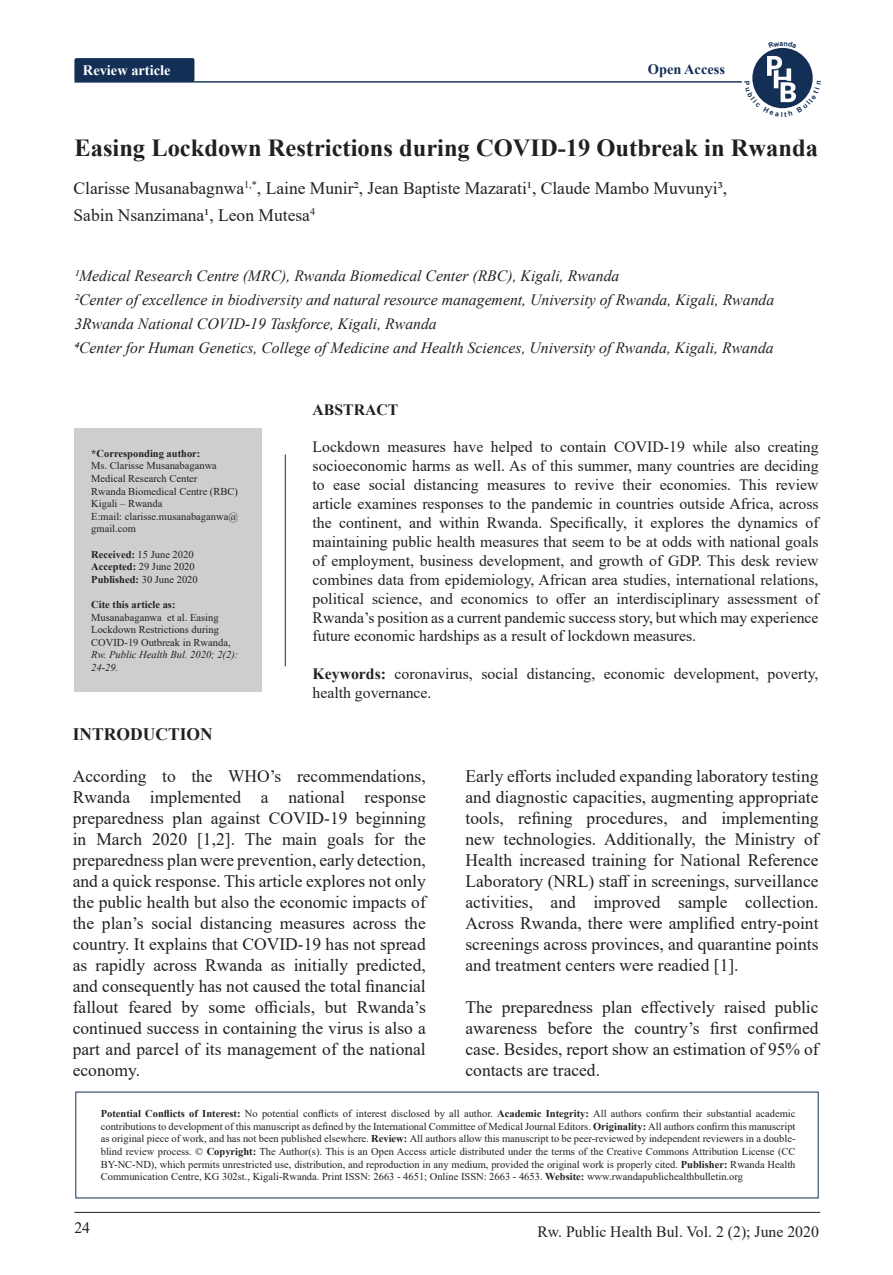
<style>
.page{position:relative;width:893px;height:1275px;background:#fff}
.page>*{position:absolute;margin:0;border:0;box-sizing:border-box;transform-origin:0 0}
.t1{font:700 24.5px "Times New Roman";color:#231f20}
.t2{font:17.5px/21px "Times New Roman";color:#231f20;text-align:justify}
.t3{font:700 17.5px "Times New Roman";color:#231f20}
.t4{font:15.75px/18.9px "Times New Roman";color:#231f20;text-align:justify}
.t5{font:italic 15.75px "Times New Roman";color:#231f20}
.t6{font:700 15.75px "Times New Roman";color:#231f20}
.t7{font:700 14.35px "Times New Roman";color:#fff}
.t8{font:700 14.35px "Times New Roman";color:#132f56}
.t9{font:10.5px/12.6px "Times New Roman";color:#231f20}
.t10{font:700 10.5px "Times New Roman";color:#231f20}
.s1{font-weight:700}
.s2{font-weight:400}
.s3{font-style:italic}
</style>
<div class="page">
<hr style="left:74px;top:1212px;width:746px;height:1px;background:#231f20">
<hr style="left:74px;top:81px;width:668px;height:2px;background:#132f56">
<div style="left:752px;top:48px;width:61px;height:60px;background:#132f56;border-radius:50%"></div>
<div style="left:74px;top:58px;width:120px;height:24px;background:#132f56;border-radius:2px"></div>
<div style="left:74px;top:429px;width:188px;height:263px;background:#cdced0"></div>
<hr style="left:285px;top:454px;width:1px;height:212px;background:#122f55">
<svg style="left:752px;top:56px;width:61px;height:53px"></svg>
<p class="t7" style="left:83px;top:60px;width:89px">Review article</p>
<p class="t8" style="left:648px;top:59px;width:79px">Open Access</p>
<p class="t1" style="left:74px;top:131px;width:745px">Easing Lockdown Restrictions during COVID-19 Outbreak in Rwanda</p>
<p class="t2" style="left:74px;top:177px;width:655px">Clarisse Musanabagnwa<sup>1,*</sup>, Laine Munir2, Jean Baptiste Mazarati1, Claude Mambo Muvunyi3,</p>
<p class="t2" style="left:74px;top:204px;width:243px">Sabin Nsanzimana1, Leon Mutesa<sup>4</sup></p>
<p class="t5" style="left:74px;top:265px;width:546px">1Medical Research Centre (MRC), Rwanda Biomedical Center (RBC), Kigali, Rwanda</p>
<p class="t5" style="left:74px;top:289px;width:701px">2Center of excellence in biodiversity and natural resource management, University of Rwanda, Kigali, Rwanda</p>
<p class="t5" style="left:74px;top:313px;width:364px">3Rwanda National COVID-19 Taskforce, Kigali, Rwanda</p>
<p class="t5" style="left:74px;top:337px;width:701px">4Center for Human Genetics, College of Medicine and Health Sciences, University of Rwanda, Kigali, Rwanda</p>
<p class="t10" style="left:91px;top:446px;width:111px">*Corresponding author:</p>
<p class="t9" style="left:91px;top:459px;width:127px">Ms. Clarisse Musanabaganwa</p>
<p class="t9" style="left:91px;top:472px;width:108px">Medical Research Center</p>
<p class="t9" style="left:91px;top:484px;width:148px">Rwanda Biomedical Centre (RBC)</p>
<p class="t9" style="left:91px;top:497px;width:73px">Kigali – Rwanda</p>
<p class="t9" style="left:91px;top:510px;width:148px">E:mail: clarisse.musanabaganwa@ gmail.com</p>
<p class="t9" style="left:91px;top:547px;width:104px"><span class="s1">Received:</span> 15 June 2020</p>
<p class="t9" style="left:91px;top:560px;width:105px"><span class="s1">Accepted:</span> 29 June 2020</p>
<p class="t10" style="left:91px;top:572px;width:108px">Published: <span class="s2">30 June 2020</span></p>
<p class="t9" style="left:91px;top:598px;width:149px"><span class="s1">Cite this article as:<br></span>Musanabaganwa et al. Easing<br>Lockdown Restrictions during<br>COVID-19 Outbreak in Rwanda,<br><span class="s3">Rw. Public Health Bul. 2020; 2(2):<br>24-29.</span></p>
<p class="t6" style="left:313px;top:398px;width:87px">ABSTRACT</p>
<p class="t4" style="left:313px;top:437px;width:508px">Lockdown measures have helped to contain COVID-19 while also creating socioeconomic harms as well. As of this summer, many countries are deciding to ease social distancing measures to revive their economies. This review article examines responses to the pandemic in countries outside Africa, across the continent, and within Rwanda. Specifically, it explores the dynamics of maintaining public health measures that seem to be at odds with national goals of employment, business development, and growth of GDP. This desk review combines data from epidemiology, African area studies, international relations, political science, and economics to offer an interdisciplinary assessment of Rwanda’s position as a current pandemic success story, but which may experience future economic hardships as a result of lockdown measures.</p>
<p class="t4" style="left:313px;top:664px;width:507px"><span class="s1">Keywords:</span> coronavirus, social distancing, economic development, poverty, health governance.</p>
<p class="t3" style="left:73px;top:721px;width:141px">INTRODUCTION</p>
<p class="t2" style="left:73px;top:765px;width:355px">According to the WHO’s recommendations, Rwanda implemented a national response preparedness plan against COVID-19 beginning in March 2020 [1,2]. The main goals for the preparedness plan were prevention, early detection, and a quick response. This article explores not only the public health but also the economic impacts of the plan’s social distancing measures across the country. It explains that COVID-19 has not spread as rapidly across Rwanda as initially predicted, and consequently has not caused the total financial fallout feared by some officials, but Rwanda’s continued success in containing the virus is also a part and parcel of its management of the national economy.</p>
<p class="t2" style="left:465px;top:765px;width:355px">Early efforts included expanding laboratory testing and diagnostic capacities, augmenting appropriate tools, refining procedures, and implementing new technologies. Additionally, the Ministry of Health increased training for National Reference Laboratory (NRL) staff in screenings, surveillance activities, and improved sample collection.<br>Across Rwanda, there were amplified entry-point screenings across provinces, and quarantine points and treatment centers were readied [1].</p>
<p class="t2" style="left:465px;top:996px;width:355px">The preparedness plan effectively raised public awareness before the country’s first confirmed case. Besides, report show an estimation of 95% of contacts are traced.</p>
<p class="t9" style="left:101px;top:1107px;width:696px;text-align:justify"><span class="s1">Potential Conflicts of Interest:</span> No potential conflicts of interest disclosed by all author. <span class="s1">Academic Integrity:</span> All authors confirm their substantial academic contributions to development of this manuscript as defined by the International Committee of Medical Journal Editors. <span class="s1">Originality:</span> All authors confirm this manuscript as original piece of work, and has not been published elsewhere. <span class="s1">Review:</span> All authors allow this manuscript to be peer-reviewed by independent reviewers in a double&shy;blind review process. © <span class="s1">Copyright:</span> The Author(s). This is an Open Access article distributed under the terms of the Creative Commons Attribution License (CC BY-NC-ND), which permits unrestricted use, distribution, and reproduction in any medium, provided the original work is properly cited. <span class="s1">Publisher:</span> Rwanda Health Communication Centre, KG 302st., Kigali-Rwanda. Print ISSN: 2663 - 4651; Online ISSN: 2663 - 4653. <span class="s1">Website:</span> www.rwandapublichealthbulletin.org</p>
<p class="t4" style="left:74px;top:1218px;width:17px">24</p>
<p class="t4" style="left:537px;top:1221px;width:283px">Rw. Public Health Bul. Vol. 2 (2); June 2020</p>
</div>
